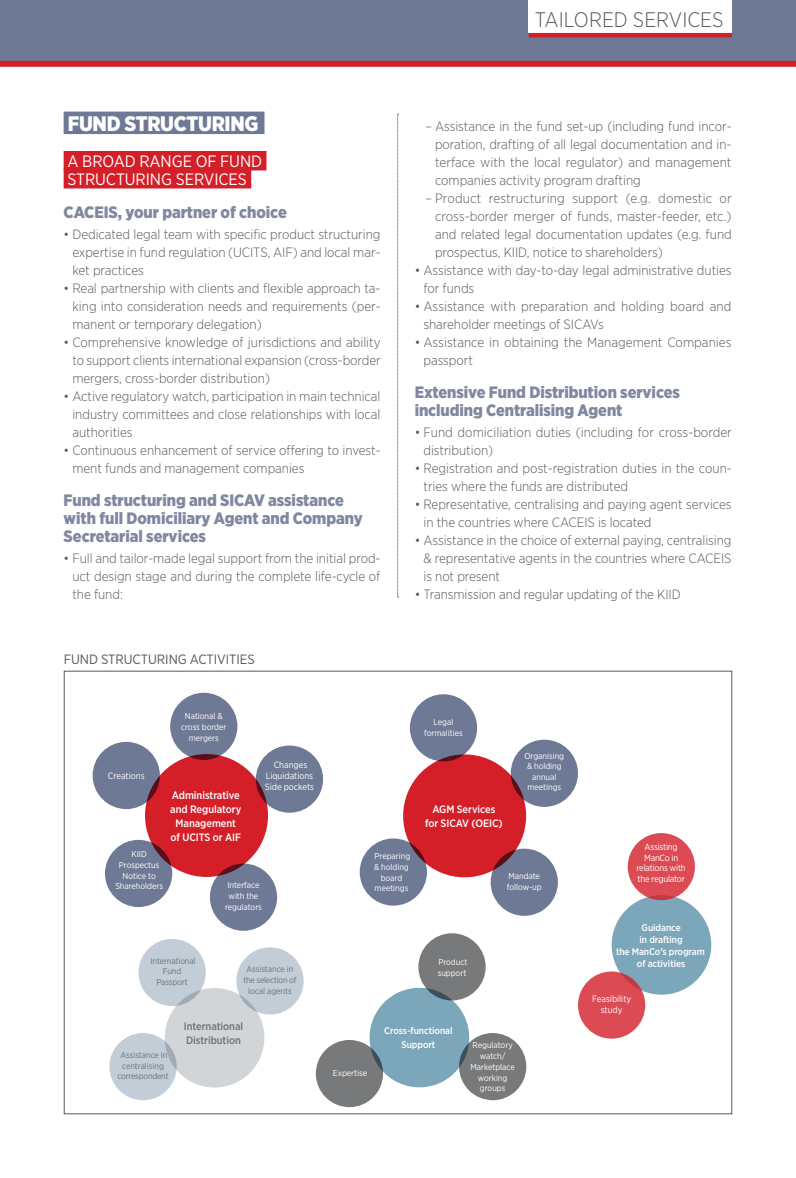
<style>
.page{position:relative;width:796px;height:1178px;background:#fff}
.page>*{position:absolute;margin:0;border:0;box-sizing:border-box;transform-origin:0 0}
.t1{font:300 21px "Gotham Narrow";color:#57585a}
.t2{font:900 21px "Gotham Narrow";letter-spacing:-.015em;color:#fff}
.t3{font:900 16.5px/18px "Gotham Narrow";letter-spacing:-.005em;color:#8087a1}
.t4{font:16.5px/18px "Gotham Narrow";letter-spacing:-.005em;color:#fff}
.t5{font:300 13.5px/18px "Gotham Narrow";letter-spacing:-.005em;color:#57585a}
.t6{font:13.5px "Gotham Narrow";letter-spacing:-.005em;color:#57585a}
.t7{font:500 10.65px/14px "Gotham Narrow";letter-spacing:-.005em;color:#fff;text-align:center}
.t8{font:500 10.65px/14px "Gotham Narrow";letter-spacing:-.005em;color:#697379}
.t9{font:500 9.6px/11.9px "Gotham Narrow";letter-spacing:-.005em;color:#fff;text-align:center}
.t10{font:9.15px/10.9px "Gotham Narrow";letter-spacing:-.005em;color:#fff;text-align:center}
.t11{font:9px/10.5px "Gotham Narrow";letter-spacing:-.025em;color:#fff;text-align:center}
.t12{font:8.55px/10.6px "Gotham Narrow";letter-spacing:-.005em;color:#fff;text-align:center}
.t13{font:8.55px/10.6px "Gotham Narrow";letter-spacing:-.015em;color:#697379;text-align:center}
.s1{color:#6e7995}
.s2{color:#d41f28}
</style>
<div class="page">
<div style="left:0;top:0;width:795px;height:64px;background:#6e7995"></div>
<div style="left:528px;top:0;width:203px;height:33px;background:#fff"></div>
<hr style="left:528px;top:33px;width:203px;height:4px;background:#d41f28">
<div style="left:0;top:61px;width:795px;height:6px;background:#d41f28"></div>
<div style="left:64px;top:112px;width:200px;height:22px;background:#6e7995"></div>
<div style="left:64px;top:151px;width:202px;height:19px;background:#d41f28"></div>
<div style="left:64px;top:169px;width:187px;height:19px;background:#d41f28"></div>
<svg style="left:397px;top:114px;width:1px;height:484px"></svg>
<div style="left:145px;top:754px;width:123px;height:123px;background:#d41f28;border-radius:50%"></div>
<div style="left:403px;top:754px;width:123px;height:123px;background:#d41f28;border-radius:50%"></div>
<div style="left:510px;top:740px;width:67px;height:67px;background:#6e7995;border-radius:50%"></div>
<div style="left:409px;top:694px;width:68px;height:67px;background:#6e7995;border-radius:50%"></div>
<div style="left:490px;top:849px;width:67px;height:67px;background:#6e7995;border-radius:50%"></div>
<div style="left:359px;top:838px;width:68px;height:68px;background:#6e7995;border-radius:50%"></div>
<div style="left:170px;top:693px;width:67px;height:67px;background:#6e7995;border-radius:50%"></div>
<div style="left:256px;top:745px;width:67px;height:68px;background:#6e7995;border-radius:50%"></div>
<div style="left:93px;top:742px;width:67px;height:67px;background:#6e7995;border-radius:50%"></div>
<div style="left:210px;top:863px;width:67px;height:68px;background:#6e7995;border-radius:50%"></div>
<div style="left:105px;top:840px;width:67px;height:67px;background:#6e7995;border-radius:50%"></div>
<div style="left:611px;top:895px;width:100px;height:100px;background:#7ca7ba;border-radius:50%"></div>
<div style="left:627px;top:833px;width:67px;height:67px;background:#dc4b53;border-radius:50%"></div>
<svg style="left:577px;top:971px;width:68px;height:68px;background:#dc4f57"></svg>
<div style="left:369px;top:988px;width:100px;height:99px;background:#7ca7ba;border-radius:50%"></div>
<div style="left:459px;top:1033px;width:67px;height:67px;background:#78797b;border-radius:50%"></div>
<div style="left:315px;top:1040px;width:68px;height:67px;background:#78797b;border-radius:50%"></div>
<div style="left:418px;top:933px;width:67px;height:67px;background:#78797b;border-radius:50%"></div>
<div style="left:165px;top:988px;width:99px;height:99px;background:#d1d5d8;border-radius:50%"></div>
<div style="left:138px;top:939px;width:68px;height:67px;background:#c3cdd7;border-radius:50%"></div>
<div style="left:109px;top:1033px;width:67px;height:67px;background:#c3cdd7;border-radius:50%"></div>
<div style="left:236px;top:947px;width:67px;height:67px;background:#c3cdd7;border-radius:50%"></div>
<h1 class="t1" style="left:534px;top:7px;width:190px">TAILORED SERVICES</h1>
<h1 class="t2" style="left:68px;top:109px;width:198px">FUND STRUCTURING<span class="s1">I</span></h1>
<p class="t4" style="left:67px;top:152px;width:200px">A BROAD RANGE OF FUND<span class="s2">I<br></span>STRUCTURING SERVICES<span class="s2">I</span></p>
<p class="t3" style="left:64px;top:203px;width:224px">CACEIS, your partner of choice</p>
<p class="t5" style="left:72px;top:225px;width:309px;text-align:justify;text-indent:-9px">• Dedicated legal team with specific product structuring expertise in fund regulation (UCITS, AIF) and local mar&shy;ket practices</p>
<p class="t5" style="left:72px;top:279px;width:309px;text-indent:-9px">• Real partnership with clients and flexible approach ta&shy;king into consideration needs and requirements (per&shy;manent or temporary delegation)</p>
<p class="t5" style="left:72px;top:333px;width:310px;text-align:justify;text-indent:-9px">• Comprehensive knowledge of jurisdictions and ability to support clients international expansion (cross-border mergers, cross-border distribution)</p>
<p class="t5" style="left:72px;top:387px;width:309px;text-align:justify;text-indent:-9px">• Active regulatory watch, participation in main technical industry committees and close relationships with local authorities</p>
<p class="t5" style="left:72px;top:441px;width:309px;text-indent:-9px">• Continuous enhancement of service offering to invest&shy;ment funds and management companies</p>
<p class="t3" style="left:64px;top:491px;width:300px">Fund structuring and SICAV assistance with full Domiciliary Agent and Company<br>Secretarial services</p>
<p class="t5" style="left:72px;top:549px;width:309px;text-align:justify;text-indent:-9px">• Full and tailor-made legal support from the initial prod&shy;uct design stage and during the complete life-cycle of the fund:</p>
<p class="t6" style="left:64px;top:650px;width:192px">FUND STRUCTURING ACTIVITIES</p>
<p class="t10" style="left:108px;top:770px;width:38px">Creations</p>
<p class="t12" style="left:181px;top:710px;width:47px">National &amp; cross border mergers</p>
<p class="t7" style="left:170px;top:788px;width:72px">Administrative and Regulatory<br>Management of UCITS or AIF</p>
<p class="t10" style="left:265px;top:759px;width:51px">Changes<br>Liquidations<br>Side pockets</p>
<p class="t5" style="left:435px;top:117px;width:298px;text-align:justify;text-indent:-10px">– Assistance in the fund set-up (including fund incor&shy;poration, drafting of all legal documentation and in&shy;terface with the local regulator) and management companies activity program drafting</p>
<p class="t5" style="left:435px;top:189px;width:298px;text-align:justify;text-indent:-10px">– Product restructuring support (e.g. domestic or cross-border merger of funds, master-feeder, etc.) and related legal documentation updates (e.g. fund prospectus, KIID, notice to shareholders)</p>
<p class="t5" style="left:423px;top:261px;width:309px;text-indent:-9px">• Assistance with day-to-day legal administrative duties for funds</p>
<p class="t5" style="left:423px;top:297px;width:309px;text-indent:-9px">• Assistance with preparation and holding board and shareholder meetings of SICAVs</p>
<p class="t5" style="left:423px;top:333px;width:309px;text-indent:-9px">• Assistance in obtaining the Management Companies passport</p>
<p class="t3" style="left:414px;top:383px;width:267px">Extensive Fund Distribution services including Centralising Agent</p>
<p class="t5" style="left:423px;top:423px;width:310px;text-indent:-9px">• Fund domiciliation duties (including for cross-border distribution)</p>
<p class="t5" style="left:423px;top:459px;width:309px;text-indent:-9px">• Registration and post-registration duties in the coun&shy;tries where the funds are distributed</p>
<p class="t5" style="left:423px;top:495px;width:309px;text-indent:-9px">• Representative, centralising and paying agent services in the countries where CACEIS is located</p>
<p class="t5" style="left:423px;top:531px;width:309px;text-align:justify;text-indent:-9px">• Assistance in the choice of external paying, centralising &amp; representative agents in the countries where CACEIS is not present</p>
<p class="t5" style="left:414px;top:585px;width:267px">• Transmission and regular updating of the KIID</p>
<p class="t12" style="left:424px;top:716px;width:40px">Legal formalities</p>
<p class="t7" style="left:425px;top:802px;width:79px">AGM Services for SICAV (OEIC)</p>
<p class="t12" style="left:524px;top:750px;width:41px">Organising &amp; holding annual meetings</p>
<p class="t12" style="left:115px;top:849px;width:49px">KIID<br>Prospectus<br>Notice to<br>Shareholders</p>
<p class="t13" style="left:150px;top:955px;width:47px">International<br>Fund<br>Passport</p>
<p class="t12" style="left:225px;top:880px;width:38px">Interface with the regulators</p>
<p class="t13" style="left:243px;top:963px;width:55px">Assistance in the selection of local agents</p>
<p class="t13" style="left:117px;top:1049px;width:53px">Assistance in centralising correspondent</p>
<p class="t8" style="left:184px;top:1019px;width:61px">International<br>Distribution</p>
<p class="t12" style="left:374px;top:851px;width:38px">Preparing &amp; holding board meetings</p>
<p class="t12" style="left:437px;top:956px;width:31px;text-align:left">Product support</p>
<p class="t12" style="left:506px;top:871px;width:36px;text-align:left">Mandate follow-up</p>
<p class="t12" style="left:333px;top:1068px;width:36px">Expertise</p>
<p class="t9" style="left:384px;top:1024px;width:70px;line-height:14px">Cross-functional<br>Support</p>
<p class="t12" style="left:470px;top:1040px;width:46px">Regulatory watch/<br>Marketplace working groups</p>
<p class="t11" style="left:636px;top:841px;width:51px">Assisting<br>ManCo in relations with the regulator</p>
<p class="t9" style="left:615px;top:921px;width:90px">Guidance<br>in drafting<br>the ManCo’s program of activities</p>
<p class="t10" style="left:591px;top:993px;width:41px">Feasibility study</p>
</div>
